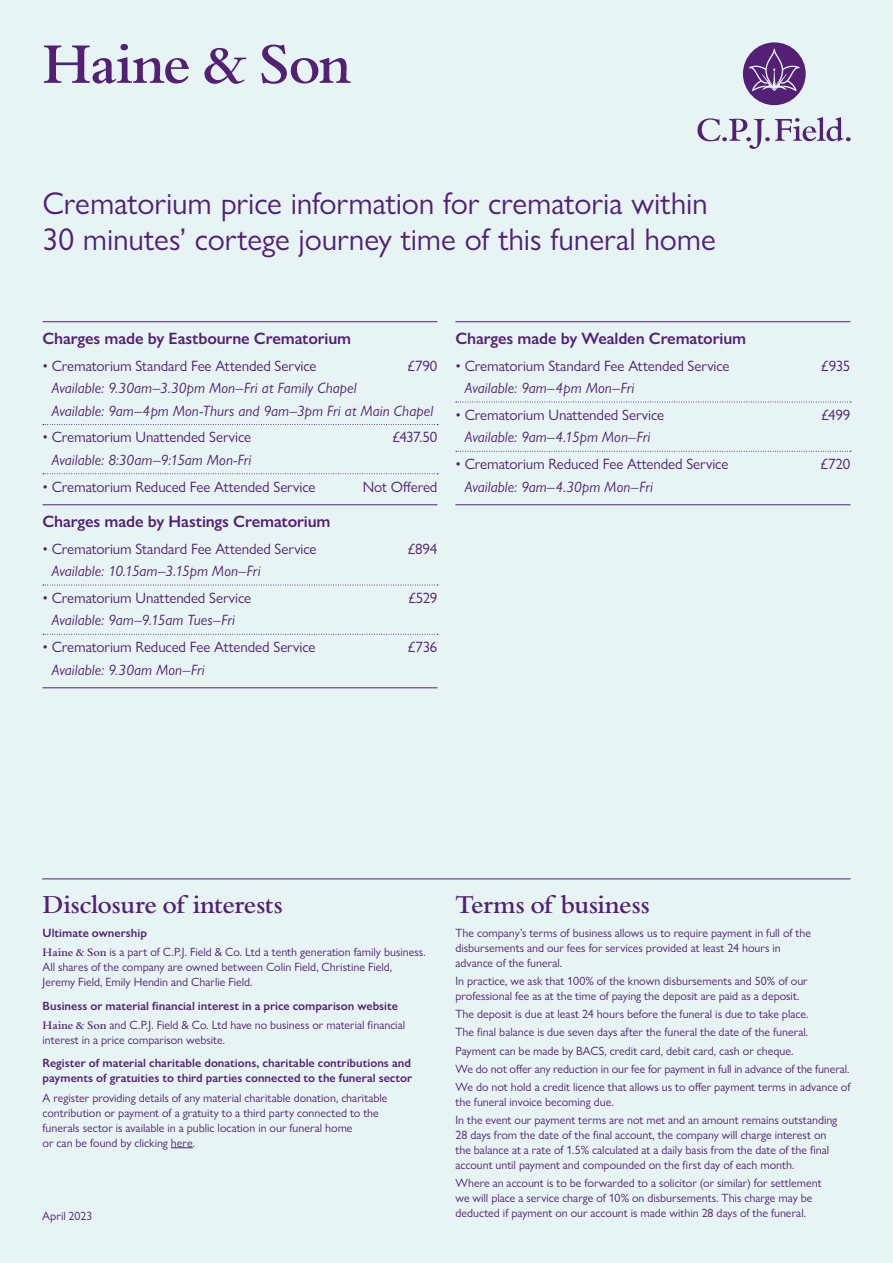
<style>
.page{position:relative;width:893px;height:1263px;background:#e7f4f4}
.page>*{position:absolute;margin:0;border:0;box-sizing:border-box;transform-origin:0 0}
.t1{font:600 60px "Bembo Std";letter-spacing:-.02em;color:#532075}
.t2{font:31.5px/36px "Gill Sans Nova";letter-spacing:-.005em;color:#532075}
.t3{font:600 27px "Bembo Std";letter-spacing:-.02em;color:#532075}
.t4{font:600 16.5px "Gill Sans Nova";letter-spacing:-.01em;color:#532075}
.t5{font:15px "Gill Sans Nova";letter-spacing:-.01em;color:#532075}
.t6{font:italic 15px/22.5px "Gill Sans Nova";letter-spacing:.005em;color:#532075}
.t7{font:12px/15px "Gill Sans Nova";color:#532075}
.t8{font:600 12px/19.2px "Gill Sans Nova";letter-spacing:.005em;color:#532075}
.t9{font:12px "Gill Sans MT Std";letter-spacing:.005em;color:#532075}
.s1{font-weight:600}
.s2{font-family:"Bembo Std";font-weight:600}
.s3{font-family:"Bembo Std"}
.s4{font-weight:400}
</style>
<div class="page">
<svg style="left:743px;top:42px;width:63px;height:63px"></svg>
<svg style="left:697px;top:117px;width:154px;height:32px"></svg>
<hr style="left:43px;top:321px;width:394px;height:1px;background:#532075">
<svg style="left:43px;top:424px;width:395px;height:1px"></svg>
<svg style="left:43px;top:473px;width:395px;height:1px"></svg>
<hr style="left:43px;top:504px;width:394px;height:1px;background:#532075">
<svg style="left:43px;top:585px;width:395px;height:1px"></svg>
<svg style="left:43px;top:634px;width:395px;height:1px"></svg>
<hr style="left:43px;top:687px;width:394px;height:1px;background:#532075">
<hr style="left:455px;top:321px;width:395px;height:1px;background:#532075">
<svg style="left:456px;top:402px;width:395px;height:1px"></svg>
<svg style="left:456px;top:451px;width:395px;height:1px"></svg>
<hr style="left:455px;top:504px;width:395px;height:1px;background:#532075">
<svg style="left:171px;top:1147px;width:22px;height:1px"></svg>
<hr style="left:42px;top:878px;width:808px;height:1px;background:#532075">
<h1 class="t1" style="left:43px;top:31px;width:310px">Haine &amp; Son</h1>
<h2 class="t2" style="left:43px;top:185px;width:675px">Crematorium price information for crematoria within<br>30 minutes’ cortege journey time of this funeral home</h2>
<h3 class="t4" style="left:43px;top:328px;width:310px">Charges made by Eastbourne Crematorium</h3>
<p class="t5" style="left:43px;top:356px;width:276px">• Crematorium Standard Fee Attended Service</p>
<p class="t5" style="left:407px;top:356px;width:31px">£790</p>
<p class="t6" style="left:52px;top:376px;width:383px">Available: 9.30am–3.30pm Mon–Fri at Family Chapel<br>Available: 9am–4pm Mon-Thurs and 9am–3pm Fri at Main Chapel</p>
<p class="t5" style="left:43px;top:428px;width:210px">• Crematorium Unattended Service</p>
<p class="t5" style="left:392px;top:428px;width:46px">£437.50</p>
<p class="t6" style="left:52px;top:448px;width:201px">Available: 8:30am–9:15am Mon-Fri</p>
<p class="t5" style="left:43px;top:477px;width:274px">• Crematorium Reduced Fee Attended Service</p>
<p class="t5" style="left:363px;top:477px;width:76px">Not Offered</p>
<h3 class="t4" style="left:43px;top:511px;width:289px">Charges made by Hastings Crematorium</h3>
<p class="t5" style="left:43px;top:539px;width:276px">• Crematorium Standard Fee Attended Service</p>
<p class="t5" style="left:408px;top:539px;width:31px">£894</p>
<p class="t6" style="left:52px;top:559px;width:210px">Available: 10.15am–3.15pm Mon–Fri</p>
<p class="t5" style="left:43px;top:589px;width:210px">• Crematorium Unattended Service</p>
<p class="t5" style="left:408px;top:589px;width:31px">£529</p>
<p class="t6" style="left:52px;top:609px;width:185px">Available: 9am–9.15am Tues–Fri</p>
<p class="t5" style="left:43px;top:638px;width:274px">• Crematorium Reduced Fee Attended Service</p>
<p class="t5" style="left:408px;top:638px;width:31px">£736</p>
<p class="t6" style="left:52px;top:658px;width:154px">Available: 9.30am Mon–Fri</p>
<h3 class="t4" style="left:455px;top:328px;width:292px">Charges made by Wealden Crematorium</h3>
<p class="t5" style="left:455px;top:356px;width:276px">• Crematorium Standard Fee Attended Service</p>
<p class="t5" style="left:821px;top:356px;width:31px">£935</p>
<p class="t6" style="left:465px;top:376px;width:171px">Available: 9am–4pm Mon–Fri</p>
<p class="t5" style="left:455px;top:406px;width:210px">• Crematorium Unattended Service</p>
<p class="t5" style="left:821px;top:406px;width:30px">£499</p>
<p class="t6" style="left:465px;top:426px;width:187px">Available: 9am–4.15pm Mon–Fri</p>
<p class="t5" style="left:455px;top:455px;width:274px">• Crematorium Reduced Fee Attended Service</p>
<p class="t5" style="left:820px;top:455px;width:31px">£720</p>
<p class="t6" style="left:465px;top:475px;width:190px">Available: 9am–4.30pm Mon–Fri</p>
<h3 class="t3" style="left:43px;top:890px;width:242px">Disclosure of interests</h3>
<p class="t7" style="left:43px;top:923px;width:385px;line-height:19.2px"><span class="s1">Ultimate ownership<br></span><span class="s2">Haine &amp; Son</span> is a part of C.P.J. Field &amp; Co. Ltd a tenth generation family business.</p>
<p class="t7" style="left:43px;top:959px;width:351px">All shares of the company are owned between Colin Field, Christine Field,<br>Jeremy Field, Emily Hendin and Charlie Field.</p>
<p class="t8" style="left:43px;top:996px;width:364px">Business or material financial interest in a price comparison website<br><span class="s3">Haine &amp; Son</span> <span class="s4">and C.P.J. Field &amp; Co. Ltd have no business or material financial</span></p>
<p class="t7" style="left:43px;top:1032px;width:184px">interest in a price comparison website.</p>
<p class="t8" style="left:43px;top:1056px;width:371px;line-height:15px">Register of material charitable donations, charitable contributions and payments of gratuities to third parties connected to the funeral sector</p>
<p class="t7" style="left:43px;top:1090px;width:346px">A register providing details of any material charitable donation, charitable contribution or payment of a gratuity to a third party connected to the funerals sector is available in a public location in our funeral home<br>or can be found by clicking here.</p>
<p class="t9" style="left:42px;top:1209px;width:52px">April 2023</p>
<h3 class="t3" style="left:455px;top:890px;width:196px">Terms of business</h3>
<p class="t7" style="left:455px;top:925px;width:357px">The company’s terms of business allows us to require payment in full of the disbursements and our fees for services provided at least 24 hours in advance of the funeral.</p>
<p class="t7" style="left:455px;top:973px;width:354px">In practice, we ask that 100% of the known disbursements and 50% of our professional fee as at the time of paying the deposit are paid as a deposit.</p>
<p class="t7" style="left:455px;top:1005px;width:396px;line-height:18.1px">The deposit is due at least 24 hours before the funeral is due to take place.<br>The final balance is due seven days after the funeral the date of the funeral.<br>Payment can be made by BACS, credit card, debit card, cash or cheque.<br>We do not offer any reduction in our fee for payment in full in advance of the funeral.<br>We do not hold a credit licence that allows us to offer payment terms in advance of</p>
<p class="t7" style="left:455px;top:1093px;width:383px;line-height:18.1px">the funeral invoice becoming due.<br>In the event our payment terms are not met and an amount remains outstanding</p>
<p class="t7" style="left:455px;top:1127px;width:375px">28 days from the date of the final account, the company will charge interest on the balance at a rate of 1.5% calculated at a daily basis from the date of the final account until payment and compounded on the first day of each month.</p>
<p class="t7" style="left:455px;top:1176px;width:368px">Where an account is to be forwarded to a solicitor (or similar) for settlement we will place a service charge of 10% on disbursements. This charge may be deducted if payment on our account is made within 28 days of the funeral.</p>
</div>
